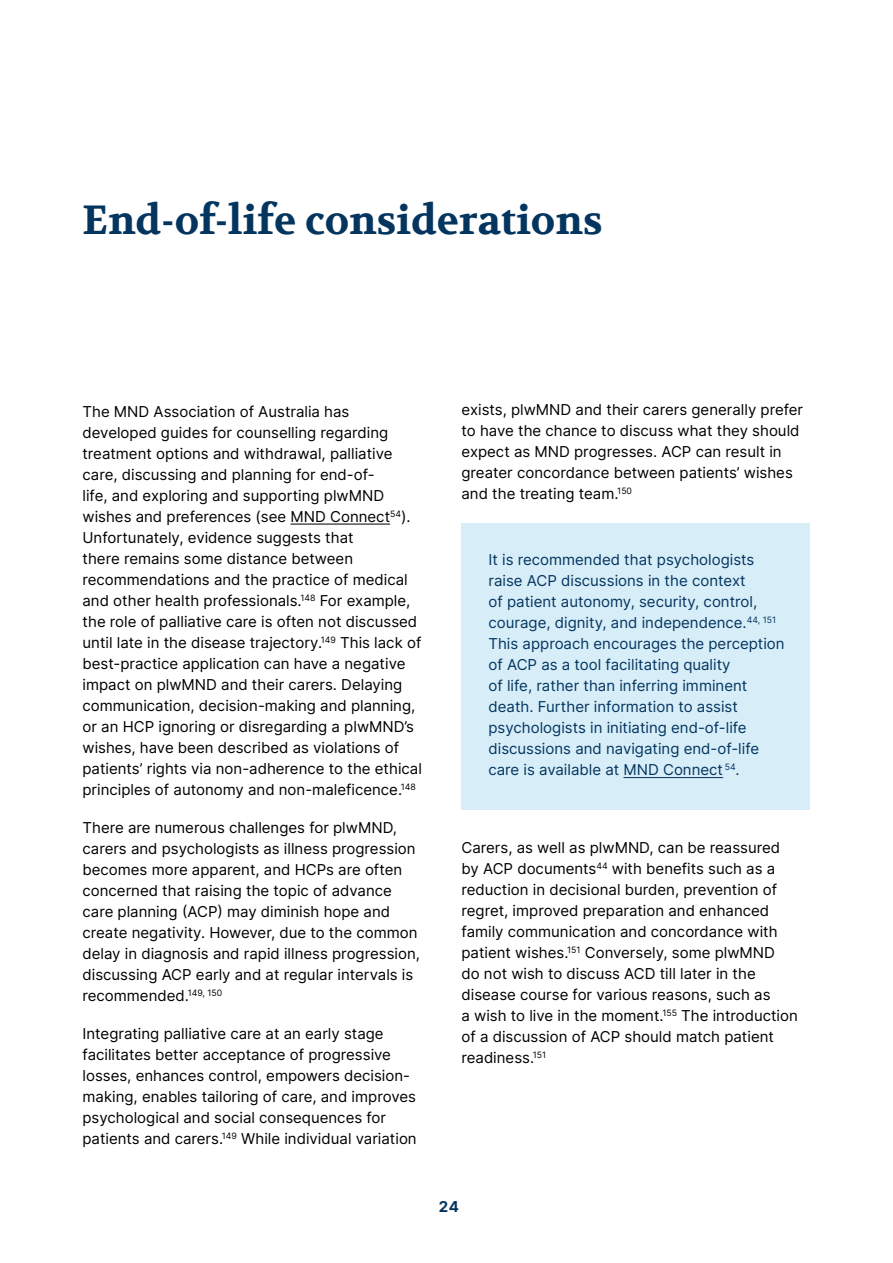
<style>
.page{position:relative;width:893px;height:1263px;background:#fff}
.page>*{position:absolute;margin:0;border:0;box-sizing:border-box;transform-origin:0 0}
.t1{font:700 40.5px "Volkhov";color:#04355f}
.t2{font:15px/21px "Inter";color:#000}
.t3{font:15px/21px "Inter";color:#04355f}
.t4{font:700 15px "Inter";color:#04355f}
</style>
<div class="page">
<hr style="left:290px;top:523px;width:100px;height:2px;background:#000">
<div style="left:461px;top:523px;width:349px;height:287px;background:#d7edf8"></div>
<hr style="left:623px;top:777px;width:100px;height:1px;background:#04355f">
<h1 class="t1" style="left:82px;top:197px;width:521px">End-of-life considerations</h1>
<p class="t2" style="left:82px;top:400px;width:341px">The MND Association of Australia has developed guides for counselling regarding treatment options and withdrawal, palliative care, discussing and planning for end-of-<br>life, and exploring and supporting plwMND wishes and preferences (see MND Connect<sup>54</sup>).<br>Unfortunately, evidence suggests that<br>there remains some distance between recommendations and the practice of medical and other health professionals.<sup>148</sup> For example, the role of palliative care is often not discussed until late in the disease trajectory.<sup>149</sup> This lack of best-practice application can have a negative impact on plwMND and their carers. Delaying communication, decision-making and planning, or an HCP ignoring or disregarding a plwMND’s wishes, have been described as violations of patients’ rights via non-adherence to the ethical principles of autonomy and non-maleficence.<sup>148</sup></p>
<p class="t2" style="left:82px;top:816px;width:339px">There are numerous challenges for plwMND, carers and psychologists as illness progression becomes more apparent, and HCPs are often concerned that raising the topic of advance care planning (ACP) may diminish hope and create negativity. However, due to the common delay in diagnosis and rapid illness progression, discussing ACP early and at regular intervals is recommended.<sup>149,</sup> <sup>150</sup></p>
<p class="t2" style="left:82px;top:1022px;width:336px">Integrating palliative care at an early stage facilitates better acceptance of progressive losses, enhances control, empowers decision&shy;making, enables tailoring of care, and improves psychological and social consequences for patients and carers.<sup>149</sup> While individual variation</p>
<p class="t2" style="left:461px;top:399px;width:343px">exists, plwMND and their carers generally prefer to have the chance to discuss what they should expect as MND progresses. ACP can result in greater concordance between patients’ wishes and the treating team.<sup>150</sup></p>
<p class="t3" style="left:488px;top:549px;width:298px">It is recommended that psychologists raise ACP discussions in the context<br>of patient autonomy, security, control, courage, dignity, and independence.<sup>44,</sup> <sup>151<br></sup>This approach encourages the perception of ACP as a tool facilitating quality<br>of life, rather than inferring imminent death. Further information to assist psychologists in initiating end-of-life discussions and navigating end-of-life care is available at MND Connect <sup>54</sup>.</p>
<p class="t2" style="left:461px;top:837px;width:338px">Carers, as well as plwMND, can be reassured by ACP documents<sup>44</sup> with benefits such as a reduction in decisional burden, prevention of regret, improved preparation and enhanced family communication and concordance with patient wishes.<sup>151</sup> Conversely, some plwMND<br>do not wish to discuss ACD till later in the disease course for various reasons, such as<br>a wish to live in the moment.<sup>155</sup> The introduction of a discussion of ACP should match patient readiness.<sup>151</sup></p>
<p class="t4" style="left:439px;top:1195px;width:22px">24</p>
</div>
